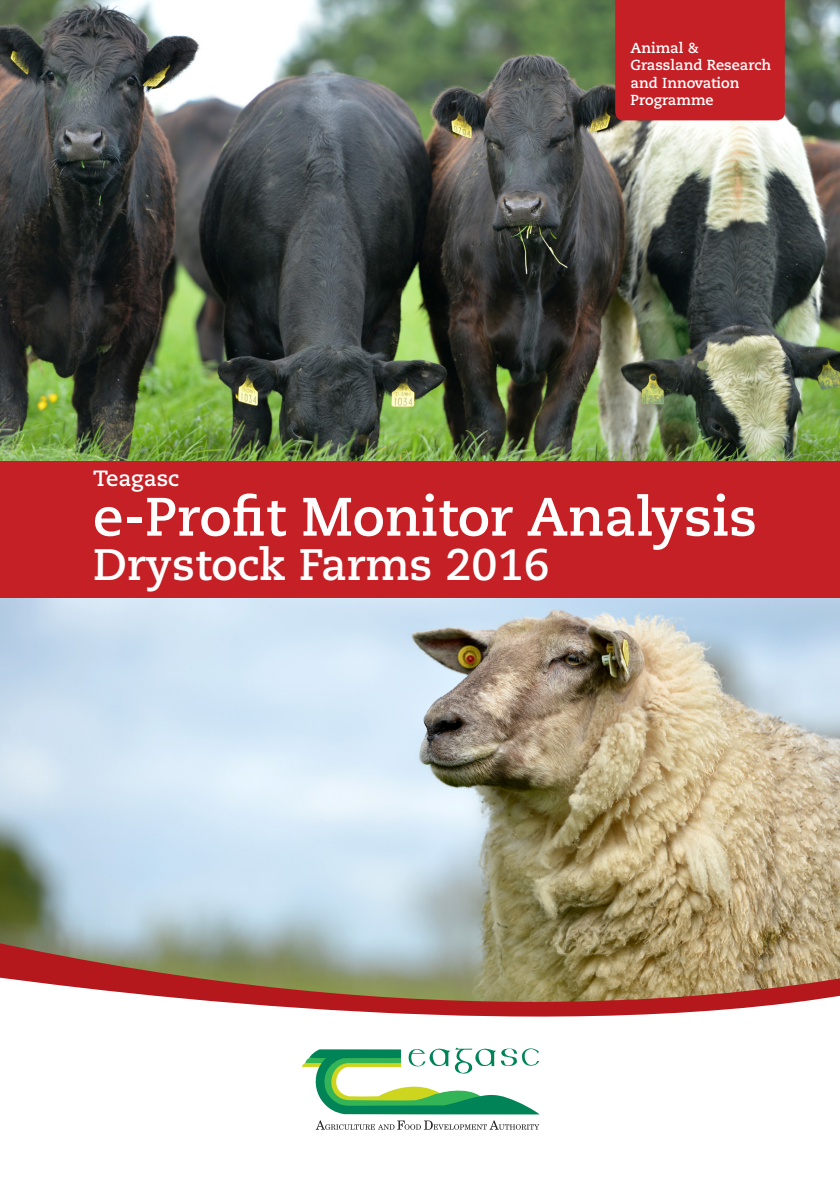
<style>
.page{position:relative;width:840px;height:1191px;background:#fff}
.page>*{position:absolute;margin:0;border:0;box-sizing:border-box;transform-origin:0 0}
.t1{font:700 54px "Caecilia";color:#fff}
.t2{font:700 44px "Caecilia";color:#fff}
.t3{font:700 22px "Caecilia";color:#fff}
.t4{font:700 14.4px/17.4px "Caecilia";color:#fff}
</style>
<div class="page">
<img style="left:0;top:0;width:839px;height:461px">
<img style="left:0;top:597px;width:839px;height:340px">
<svg style="left:0;top:937px;width:839px;height:80px;background:#ae8873"></svg>
<svg style="left:302px;top:1047px;width:237px;height:67px"></svg>
<svg style="left:316px;top:1120px;width:223px;height:9px"></svg>
<div style="left:0;top:461px;width:839px;height:136px;background:#c42026"></div>
<div style="left:615px;top:0;width:169px;height:120px;background:#c42026"></div>
<p class="t4" style="left:630px;top:39px;width:142px">Animal &amp;<br>Grassland Research and Innovation<br>Programme</p>
<h3 class="t3" style="left:93px;top:465px;width:88px">Teagasc</h3>
<h1 class="t1" style="left:93px;top:485px;width:665px">e-Profit Monitor Analysis</h1>
<h2 class="t2" style="left:93px;top:538px;width:458px">Drystock Farms 2016</h2>
</div>
